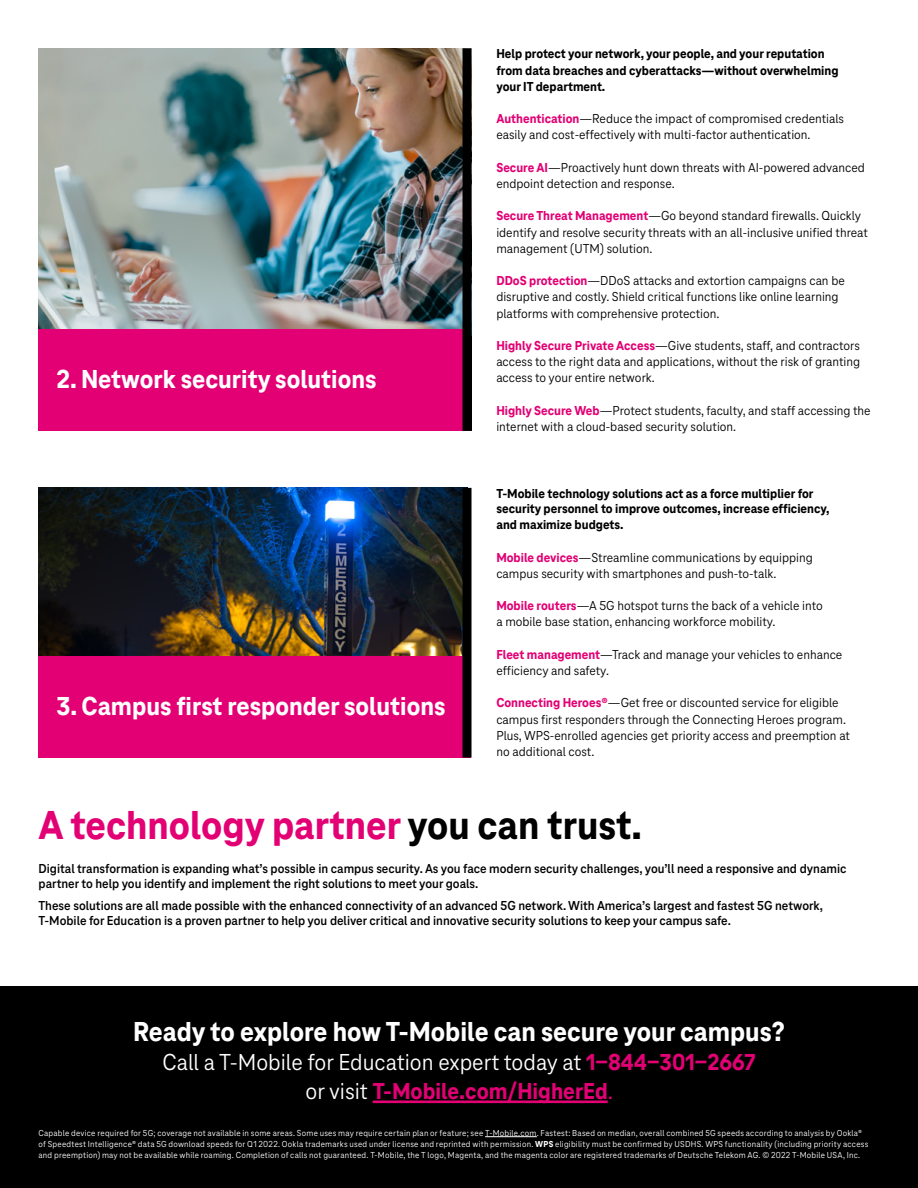
<style>
.page{position:relative;width:918px;height:1188px;background:#fff}
.page>*{position:absolute;margin:0;border:0;box-sizing:border-box;transform-origin:0 0}
.t1{font:800 42px "Tele Neo";color:#e20074}
.t2{font:800 28.5px "Tele Neo";color:#fff}
.t3{font:800 27px "Tele Neo";color:#fff}
.t4{font:24px/28.8px "Tele Neo";color:#fff;text-align:center}
.t5{font:13.5px/16.2px "Tele Neo";color:#000}
.t6{font:700 13.5px/15px "Tele Neo";color:#000}
.t7{font:800 13.5px/15.6px "Tele Neo";color:#000}
.t8{font:9px/10.8px "Tele Neo";letter-spacing:.025em;color:#fff}
.s1{font-weight:800;color:#e20074}
.s2{color:#000}
.s3{color:#e20074}
.s4{font-weight:800}
</style>
<div class="page">
<img style="left:39px;top:488px;width:424px;height:168px">
<div style="left:39px;top:656px;width:432px;height:102px;background:#e20074"></div>
<div style="left:463px;top:488px;width:9px;height:270px;background:#000"></div>
<div style="left:0;top:986px;width:918px;height:202px;background:#000"></div>
<hr style="left:485px;top:1136px;width:52px;height:1px;background:#fff">
<hr style="left:373px;top:1100px;width:235px;height:3px;background:#e20074">
<img style="left:39px;top:48px;width:424px;height:282px">
<div style="left:39px;top:330px;width:432px;height:101px;background:#e20074"></div>
<div style="left:463px;top:48px;width:9px;height:383px;background:#000"></div>
<h3 class="t3" style="left:56px;top:364px;width:322px">2. Network security solutions</h3>
<h3 class="t3" style="left:56px;top:691px;width:391px">3. Campus first responder solutions</h3>
<p class="t7" style="left:496px;top:46px;width:344px;line-height:16.2px">Help protect your network, your people, and your reputation from data breaches and cyberattacks—without overwhelming your IT department.</p>
<p class="t5" style="left:496px;top:111px;width:349px"><span class="s1">Authentication</span>—Reduce the impact of compromised credentials easily and cost-effectively with multi-factor authentication.</p>
<p class="t5" style="left:496px;top:159px;width:370px"><span class="s1">Secure AI</span>—Proactively hunt down threats with AI-powered advanced endpoint detection and response.</p>
<p class="t5" style="left:496px;top:208px;width:373px"><span class="s1">Secure Threat Management</span>—Go beyond standard firewalls. Quickly identify and resolve security threats with an all-inclusive unified threat management (UTM) solution.</p>
<p class="t5" style="left:496px;top:273px;width:350px"><span class="s1">DDoS protection</span>—DDoS attacks and extortion campaigns can be disruptive and costly. Shield critical functions like online learning platforms with comprehensive protection.</p>
<p class="t5" style="left:496px;top:338px;width:365px;text-align:justify"><span class="s1">Highly Secure Private Access</span>—Give students, staff, and contractors access to the right data and applications, without the risk of granting access to your entire network.</p>
<p class="t5" style="left:496px;top:402px;width:376px"><span class="s1">Highly Secure Web</span>—Protect students, faculty, and staff accessing the internet with a cloud-based security solution.</p>
<p class="t7" style="left:496px;top:486px;width:335px">T-Mobile technology solutions act as a force multiplier for security personnel to improve outcomes, increase efficiency, and maximize budgets.</p>
<p class="t5" style="left:496px;top:549px;width:318px"><span class="s1">Mobile devices</span>—Streamline communications by equipping campus security with smartphones and push-to-talk.</p>
<p class="t5" style="left:496px;top:598px;width:328px"><span class="s1">Mobile routers</span>—A 5G hotspot turns the back of a vehicle into a mobile base station, enhancing workforce mobility.</p>
<p class="t5" style="left:496px;top:646px;width:347px"><span class="s1">Fleet management</span>—Track and manage your vehicles to enhance efficiency and safety.</p>
<p class="t5" style="left:496px;top:695px;width:355px"><span class="s1">Connecting Heroes®</span>—Get free or discounted service for eligible campus first responders through the Connecting Heroes program.<br>Plus, WPS-enrolled agencies get priority access and preemption at no additional cost.</p>
<h1 class="t1" style="left:39px;top:801px;width:605px">A technology partner <span class="s2">you can trust.</span></h1>
<p class="t6" style="left:39px;top:862px;width:809px">Digital transformation is expanding what’s possible in campus security. As you face modern security challenges, you’ll need a responsive and dynamic partner to help you identify and implement the right solutions to meet your goals.</p>
<p class="t6" style="left:39px;top:898px;width:786px">These solutions are all made possible with the enhanced connectivity of an advanced 5G network. With America’s largest and fastest 5G network,<br>T-Mobile for Education is a proven partner to help you deliver critical and innovative security solutions to keep your campus safe.</p>
<h2 class="t2" style="left:133px;top:1016px;width:653px">Ready to explore how T-Mobile can secure your campus?</h2>
<h3 class="t4" style="left:163px;top:1048px;width:594px">Call a T-Mobile for Education expert today at <span class="s1">1-844-301-2667 </span>or visit <span class="s1">T-Mobile.com/HigherEd</span><span class="s3">.</span></h3>
<p class="t8" style="left:39px;top:1128px;width:831px">Capable device required for 5G; coverage not available in some areas. Some uses may require certain plan or feature; see T-Mobile.com. Fastest: Based on median, overall combined 5G speeds according to analysis by Ookla® of Speedtest Intelligence® data 5G download speeds for Q1 2022. Ookla trademarks used under license and reprinted with permission. <span class="s4">WPS</span> eligibility must be confirmed by USDHS. WPS functionality (including priority access and preemption) may not be available while roaming. Completion of calls not guaranteed. T-Mobile, the T logo, Magenta, and the magenta color are registered trademarks of Deutsche Telekom AG. © 2022 T-Mobile USA, Inc.</p>
</div>
